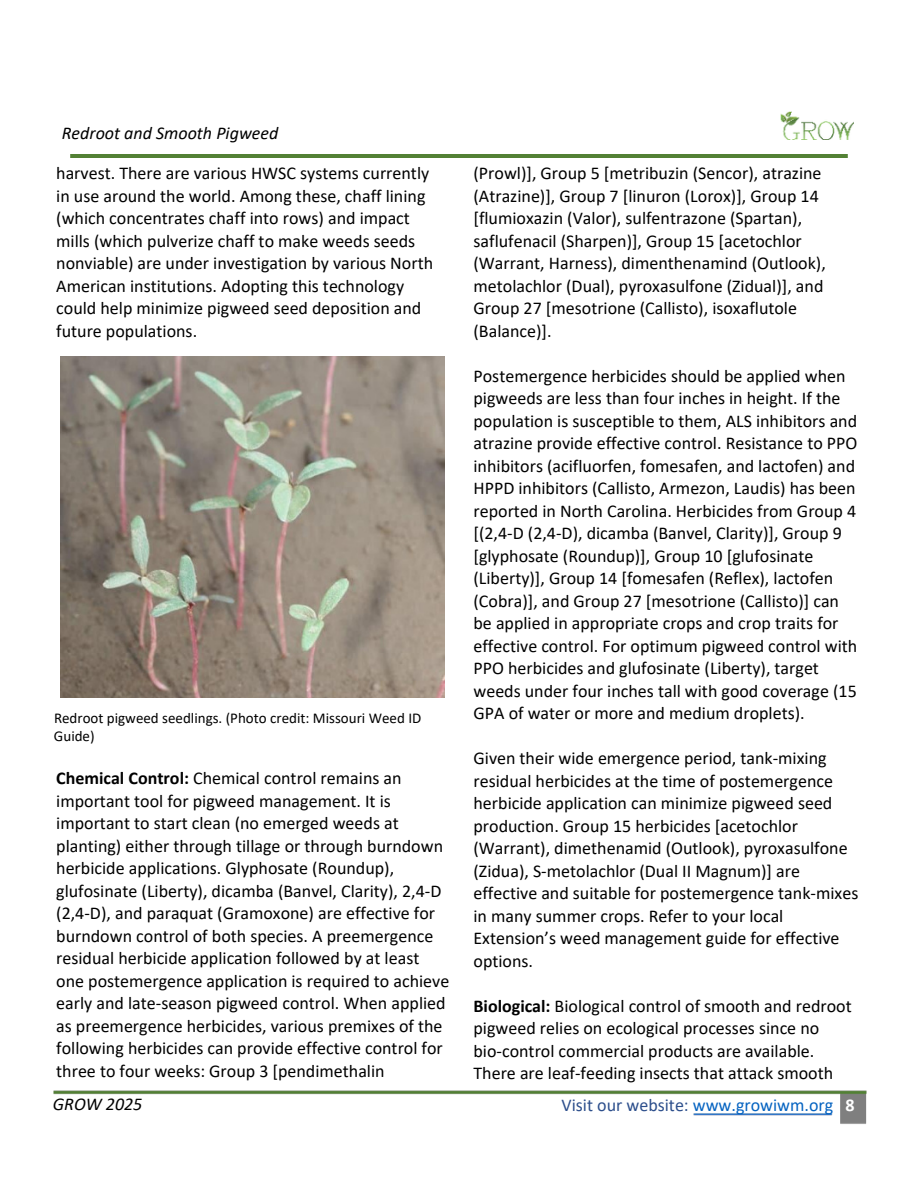
<style>
.page{position:relative;width:918px;height:1188px;background:#fff}
.page>*{position:absolute;margin:0;border:0;box-sizing:border-box;transform-origin:0 0}
.t1{font:18px/22.5px "Calibri";color:#000}
.t2{font:18px "Calibri";color:#2d4f8c}
.t3{font:italic 18px "Calibri";color:#000}
.t4{font:15px/18px "Calibri";color:#000}
.s1{font-weight:700}
.s2{color:#0563c1}
.s3{font-weight:700;color:#fff}
</style>
<div class="page">
<hr style="left:70px;top:154px;width:778px;height:4px;background:#538135">
<img style="left:53px;top:1090px;width:814px;height:34px">
<img style="left:781px;top:111px;width:73px;height:28px">
<img style="left:60px;top:357px;width:385px;height:341px">
<p class="t3" style="left:62px;top:120px;width:218px">Redroot and Smooth Pigweed</p>
<p class="t1" style="left:56px;top:162px;width:378px">harvest. There are various HWSC systems currently in use around the world. Among these, chaff lining (which concentrates chaff into rows) and impact mills (which pulverize chaff to make weeds seeds nonviable) are under investigation by various North American institutions. Adopting this technology could help minimize pigweed seed deposition and future populations.</p>
<p class="t4" style="left:54px;top:708px;width:369px">Redroot pigweed seedlings. (Photo credit: Missouri Weed ID<br>Guide)</p>
<p class="t1" style="left:56px;top:767px;width:395px"><span class="s1">Chemical Control:</span> Chemical control remains an important tool for pigweed management. It is important to start clean (no emerged weeds at planting) either through tillage or through burndown herbicide applications. Glyphosate (Roundup), glufosinate (Liberty), dicamba (Banvel, Clarity), 2,4-D (2,4-D), and paraquat (Gramoxone) are effective for burndown control of both species. A preemergence residual herbicide application followed by at least one postemergence application is required to achieve early and late-season pigweed control. When applied as preemergence herbicides, various premixes of the following herbicides can provide effective control for three to four weeks: Group 3 [pendimethalin</p>
<p class="t3" style="left:53px;top:1092px;width:91px">GROW 2025</p>
<p class="t1" style="left:474px;top:162px;width:354px">(Prowl)], Group 5 [metribuzin (Sencor), atrazine (Atrazine)], Group 7 [linuron (Lorox)], Group 14 [flumioxazin (Valor), sulfentrazone (Spartan), saflufenacil (Sharpen)], Group 15 [acetochlor (Warrant, Harness), dimenthenamind (Outlook), metolachlor (Dual), pyroxasulfone (Zidual)], and Group 27 [mesotrione (Callisto), isoxaflutole (Balance)].</p>
<p class="t1" style="left:474px;top:364px;width:385px">Postemergence herbicides should be applied when pigweeds are less than four inches in height. If the population is susceptible to them, ALS inhibitors and atrazine provide effective control. Resistance to PPO inhibitors (acifluorfen, fomesafen, and lactofen) and HPPD inhibitors (Callisto, Armezon, Laudis) has been reported in North Carolina. Herbicides from Group 4 [(2,4-D (2,4-D), dicamba (Banvel, Clarity)], Group 9 [glyphosate (Roundup)], Group 10 [glufosinate (Liberty)], Group 14 [fomesafen (Reflex), lactofen (Cobra)], and Group 27 [mesotrione (Callisto)] can be applied in appropriate crops and crop traits for effective control. For optimum pigweed control with PPO herbicides and glufosinate (Liberty), target weeds under four inches tall with good coverage (15<br>GPA of water or more and medium droplets).</p>
<p class="t1" style="left:474px;top:747px;width:386px">Given their wide emergence period, tank-mixing residual herbicides at the time of postemergence herbicide application can minimize pigweed seed production. Group 15 herbicides [acetochlor (Warrant), dimethenamid (Outlook), pyroxasulfone (Zidua), S-metolachlor (Dual II Magnum)] are effective and suitable for postemergence tank-mixes in many summer crops. Refer to your local Extension’s weed management guide for effective options.</p>
<p class="t1" style="left:474px;top:994px;width:380px"><span class="s1">Biological:</span> Biological control of smooth and redroot pigweed relies on ecological processes since no bio-control commercial products are available.<br>There are leaf-feeding insects that attack smooth</p>
<p class="t2" style="left:562px;top:1092px;width:295px">Visit our website: <span class="s2">www.growiwm.org</span> <span class="s3">8</span></p>
</div>
